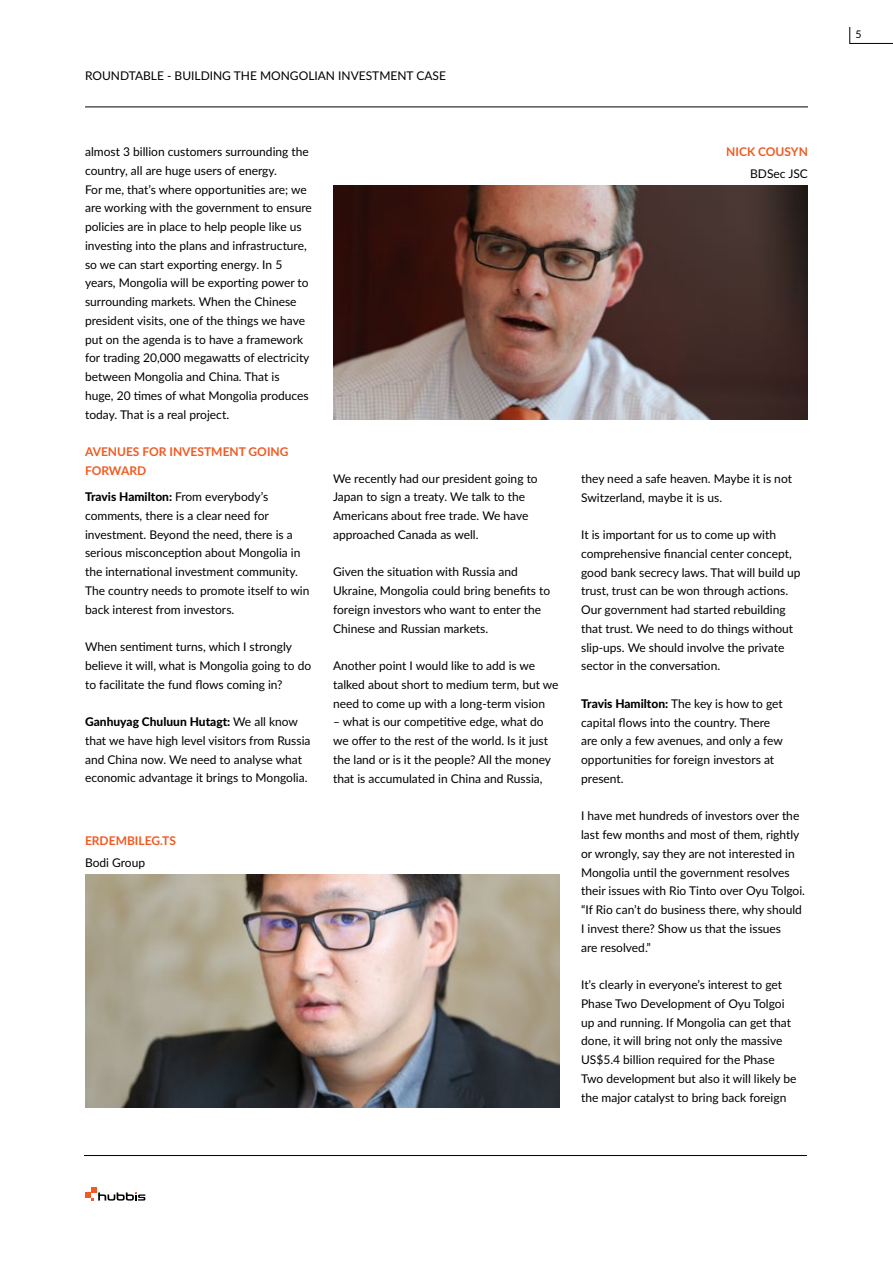
<style>
.page{position:relative;width:893px;height:1263px;background:#fff}
.page>*{position:absolute;margin:0;border:0;box-sizing:border-box;transform-origin:0 0}
.t1{font:12px/18.8px "Lato";color:#000}
.t2{font:700 12px/18.8px "Lato";color:#f15a22}
.t3{font:10.5px "Lato";color:#000}
.s1{font-weight:800}
</style>
<div class="page">
<hr style="left:85px;top:107px;width:723px;height:1px;background:#000">
<svg style="left:86px;top:1187px;width:59px;height:13px"></svg>
<hr style="left:84px;top:1155px;width:723px;height:1px;background:#000">
<svg style="left:849px;top:27px;width:44px;height:17px"></svg>
<img style="left:85px;top:874px;width:475px;height:233px">
<img style="left:333px;top:186px;width:475px;height:234px">
<p class="t1" style="left:85px;top:65px;width:362px">ROUNDTABLE - BUILDING THE MONGOLIAN INVESTMENT CASE</p>
<p class="t1" style="left:85px;top:142px;width:228px">almost 3 billion customers surrounding the country, all are huge users of energy.<br>For me, that’s where opportunities are; we are working with the government to ensure policies are in place to help people like us investing into the plans and infrastructure, so we can start exporting energy. In 5 years, Mongolia will be exporting power to surrounding markets. When the Chinese president visits, one of the things we have put on the agenda is to have a framework for trading 20,000 megawatts of electricity between Mongolia and China. That is<br>huge, 20 times of what Mongolia produces today. That is a real project.</p>
<p class="t2" style="left:85px;top:442px;width:205px">AVENUES FOR INVESTMENT GOING<br>FORWARD</p>
<p class="t1" style="left:85px;top:487px;width:226px"><span class="s1">Travis Hamilton:</span> From everybody’s comments, there is a clear need for investment. Beyond the need, there is a serious misconception about Mongolia in the international investment community.<br>The country needs to promote itself to win back interest from investors.</p>
<p class="t1" style="left:85px;top:637px;width:228px">When sentiment turns, which I strongly believe it will, what is Mongolia going to do to facilitate the fund flows coming in?</p>
<p class="t1" style="left:85px;top:712px;width:227px"><span class="s1">Ganhuyag Chuluun Hutagt:</span> We all know that we have high level visitors from Russia and China now. We need to analyse what economic advantage it brings to Mongolia.</p>
<p class="t2" style="left:85px;top:831px;width:92px">ERDEMBILEG.TS</p>
<p class="t1" style="left:85px;top:852px;width:62px">Bodi Group</p>
<p class="t1" style="left:333px;top:468px;width:206px">We recently had our president going to Japan to sign a treaty. We talk to the Americans about free trade. We have approached Canada as well.</p>
<p class="t1" style="left:333px;top:562px;width:219px">Given the situation with Russia and Ukraine, Mongolia could bring benefits to foreign investors who want to enter the Chinese and Russian markets.</p>
<p class="t1" style="left:333px;top:656px;width:227px">Another point I would like to add is we talked about short to medium term, but we need to come up with a long-term vision</p>
<p class="t1" style="left:333px;top:712px;width:219px">– what is our competitive edge, what do we offer to the rest of the world. Is it just the land or is it the people? All the money that is accumulated in China and Russia,</p>
<p class="t2" style="left:726px;top:142px;width:83px">NICK COUSYN</p>
<p class="t1" style="left:750px;top:164px;width:59px">BDSec JSC</p>
<p class="t1" style="left:581px;top:469px;width:212px">they need a safe heaven. Maybe it is not<br>Switzerland, maybe it is us.</p>
<p class="t1" style="left:581px;top:525px;width:221px">It is important for us to come up with comprehensive financial center concept, good bank secrecy laws. That will build up trust, trust can be won through actions.<br>Our government had started rebuilding that trust. We need to do things without slip-ups. We should involve the private sector in the conversation.</p>
<p class="t1" style="left:581px;top:694px;width:203px"><span class="s1">Travis Hamilton:</span> The key is how to get capital flows into the country. There are only a few avenues, and only a few opportunities for foreign investors at present.</p>
<p class="t1" style="left:581px;top:806px;width:225px">I have met hundreds of investors over the last few months and most of them, rightly or wrongly, say they are not interested in Mongolia until the government resolves their issues with Rio Tinto over Oyu Tolgoi. “If Rio can’t do business there, why should I invest there? Show us that the issues<br>are resolved.”</p>
<p class="t1" style="left:581px;top:975px;width:217px">It’s clearly in everyone’s interest to get Phase Two Development of Oyu Tolgoi up and running. If Mongolia can get that done, it will bring not only the massive US$5.4 billion required for the Phase Two development but also it will likely be the major catalyst to bring back foreign</p>
<p class="t3" style="left:855px;top:26px;width:8px">5</p>
</div>
